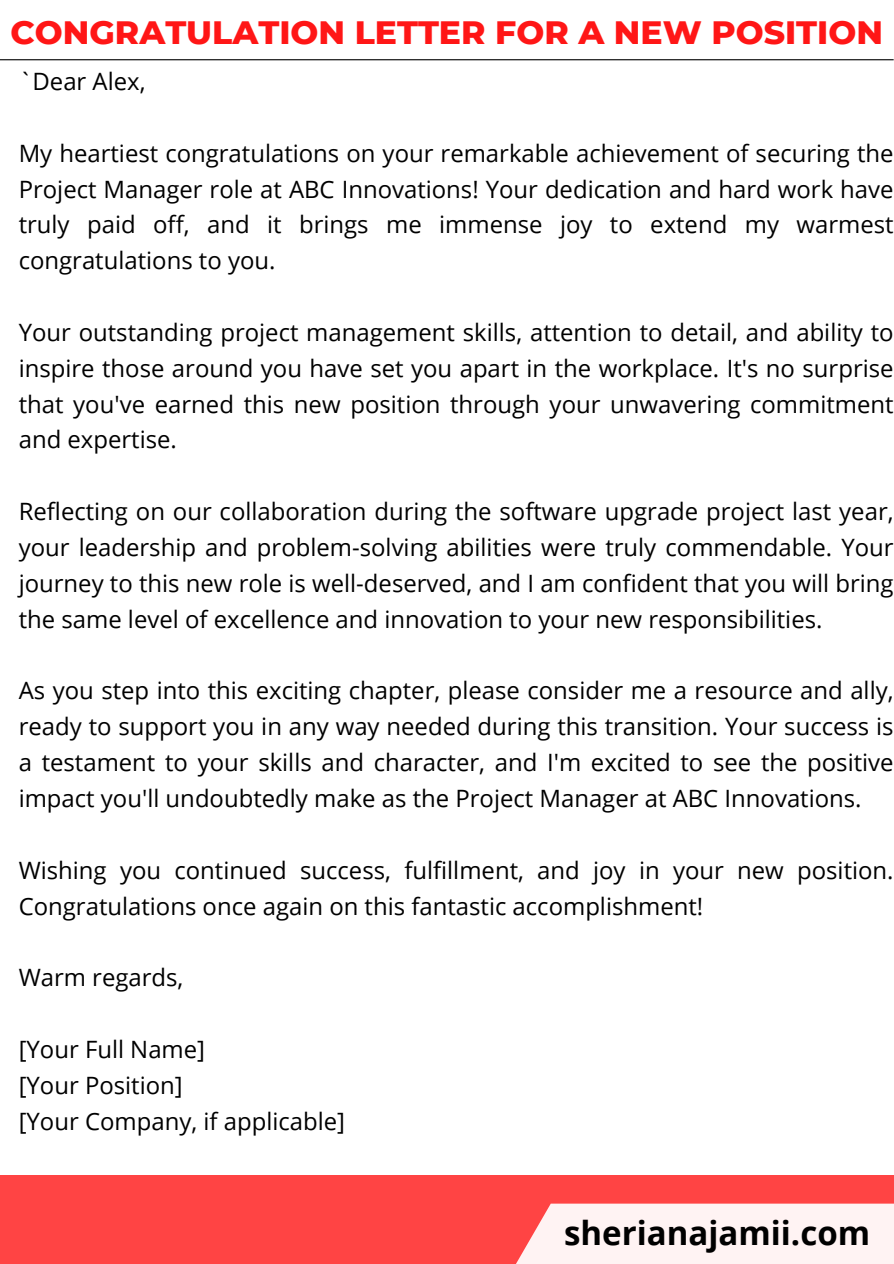
<style>
.page{position:relative;width:894px;height:1264px;background:#fff}
.page>*{position:absolute;margin:0;border:0;box-sizing:border-box;transform-origin:0 0}
.t1{font:800 33px "Montserrat";color:#ff1616}
.t2{font:700 33px "Open Sans";color:#000}
.t3{font:23.85px/35.8px "Open Sans";color:#000;text-align:justify}
</style>
<div class="page">
<div style="left:0;top:1175px;width:893px;height:88px;background:#f44"></div>
<div style="left:516px;top:1203px;width:377px;height:60px;background:#fff3f3"></div>
<hr style="left:0;top:59px;width:893px;height:1px;background:#000">
<p class="t1" style="left:11px;top:12px;width:873px">CONGRATULATION LETTER FOR A NEW POSITION</p>
<h1 class="t3" style="left:19px;top:63px;width:128px">`Dear Alex,</h1>
<p class="t3" style="left:19px;top:134px;width:876px">My heartiest congratulations on your remarkable achievement of securing the Project Manager role at ABC Innovations! Your dedication and hard work have truly paid off, and it brings me immense joy to extend my warmest congratulations to you.</p>
<p class="t3" style="left:19px;top:314px;width:876px">Your outstanding project management skills, attention to detail, and ability to inspire those around you have set you apart in the workplace. It's no surprise that you've earned this new position through your unwavering commitment and expertise.</p>
<p class="t3" style="left:19px;top:493px;width:876px">Reflecting on our collaboration during the software upgrade project last year, your leadership and problem-solving abilities were truly commendable. Your journey to this new role is well-deserved, and I am confident that you will bring the same level of excellence and innovation to your new responsibilities.</p>
<p class="t3" style="left:19px;top:672px;width:876px">As you step into this exciting chapter, please consider me a resource and ally, ready to support you in any way needed during this transition. Your success is a testament to your skills and character, and I'm excited to see the positive impact you'll undoubtedly make as the Project Manager at ABC Innovations.</p>
<p class="t3" style="left:19px;top:851px;width:876px">Wishing you continued success, fulfillment, and joy in your new position.<br>Congratulations once again on this fantastic accomplishment!</p>
<p class="t3" style="left:19px;top:959px;width:166px">Warm regards,</p>
<p class="t3" style="left:19px;top:1030px;width:188px">[Your Full Name]</p>
<p class="t3" style="left:19px;top:1066px;width:165px">[Your Position]</p>
<p class="t3" style="left:19px;top:1102px;width:328px">[Your Company, if applicable]</p>
<h2 class="t2" style="left:564px;top:1209px;width:307px">sherianajamii.com</h2>
</div>
